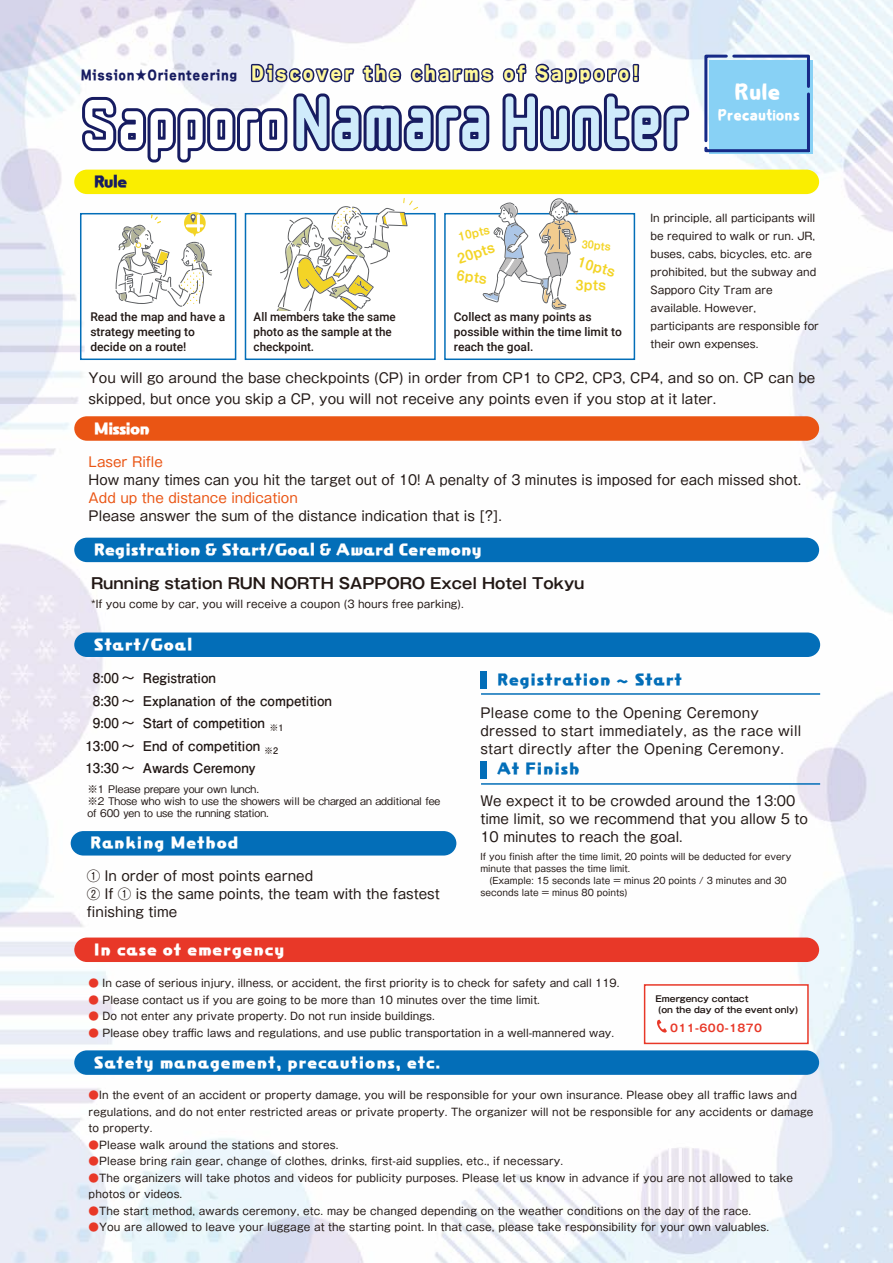
<style>
.page{position:relative;width:893px;height:1263px;background:#fff}
.page>*{position:absolute;margin:0;border:0;box-sizing:border-box;transform-origin:0 0}
.t1{font:76.35px "Monomaniac One";letter-spacing:.04em;color:#cfebfb;scale:.87 1}
.t2{font:20.4px "Akakane Std EB";color:#fff}
.t3{font:18.45px "Wanpaku Ruika 08";letter-spacing:.18em;color:#fff89b;scale:.88 1}
.t4{font:15px "Kurokane Std EB";letter-spacing:.06em;color:#fff}
.t5{font:700 15px "Gothic MB101 Pro De";color:#221815}
.t6{font:15px "Kurokane Std EB";letter-spacing:.02em;color:#fff}
.t7{font:15px "Kurokane Std EB";letter-spacing:.06em;color:#036eb8}
.t8{font:15px "Kurokane Std EB";letter-spacing:-.06em;color:#fff}
.t9{font:15px "Kurokane Std EB";color:#171c61}
.t10{font:14.25px "Akakane Std EB";color:#fff;scale:.93 1}
.t11{font:13.5px/18px "Gothic MB101 Pr 5";color:#221815}
.t12{font:700 13.5px/22.5px "Futo Go B101 Pro";color:#221815;text-align:center}
.t13{font:13.5px/18px "Gothic MB101 Pr 5";letter-spacing:.02em;color:#221815}
.t14{font:13.5px "Gothic MB101 Pr 5";color:#ea5514}
.t15{font:700 12.6px "Shin M Go Pro De";color:#f3d426}
.t16{font:500 12px/15px "Roboto";color:#221815}
.t17{font:10.5px/18px "Gothic MB101 Pr 5";letter-spacing:.01em;color:#221815}
.t18{font:500 10.5px/12px "Gothic BBB Pro";color:#221815}
.t19{font:700 10.5px "Gothic MB101 Pro De";letter-spacing:.04em;color:#e83828}
.t20{font:700 10.5px "Shin M Go Pro De";color:#f3d426}
.t21{font:700 9.75px "Shin M Go Pro De";color:#f3d426}
.t22{font:9px/12px "Gothic MB101 Pr 5";color:#221815}
.t23{font:700 9px "Futo Go B101 Pro";color:#221815}
.t24{font:700 8.55px/10.9px "Gothic MB101 Pro De";color:#221815}
.s1{font-size:13.2px;color:#171c61}
.s2{font-size:71.25px;color:#fff}
.s3{color:#e83828}
</style>
<div class="page">
<img style="left:0;top:0;width:893px;height:1263px">
<div style="left:74px;top:538px;width:745px;height:24px;background:#036eb8"></div>
<svg style="left:74px;top:1050px;width:745px;height:25px;background:#0971b9"></svg>
<svg style="left:74px;top:416px;width:745px;height:25px;background:#ea591a"></svg>
<div style="left:710px;top:60px;width:103px;height:94px;background:#88d1f5"></div>
<div style="left:704px;top:55px;width:106px;height:97px;border:3px dashed #172a88"></div>
<div style="left:449px;top:218px;width:190px;height:145px;background:#fff"></div>
<div style="left:85px;top:218px;width:155px;height:145px;background:#fff"></div>
<div style="left:250px;top:218px;width:189px;height:145px;background:#fff"></div>
<div style="left:444px;top:213px;width:191px;height:147px;border:2px solid #036eb8"></div>
<div style="left:74px;top:937px;width:745px;height:25px;background:#e83828"></div>
<div style="left:644px;top:984px;width:165px;height:60px;background:#fff;border:2px solid #e83828"></div>
<svg style="left:657px;top:1019px;width:10px;height:14px"></svg>
<div style="left:80px;top:213px;width:156px;height:147px;border:2px solid #036eb8"></div>
<div style="left:245px;top:213px;width:191px;height:147px;border:2px solid #036eb8"></div>
<svg style="left:74px;top:62px;width:745px;height:248px"></svg>
<div style="left:74px;top:632px;width:746px;height:25px;background:#036eb8"></div>
<div style="left:71px;top:831px;width:385px;height:24px;background:#036eb8"></div>
<hr style="left:481px;top:693px;width:339px;height:2px;background:#036eb8">
<hr style="left:481px;top:783px;width:339px;height:2px;background:#036eb8">
<div style="left:480px;top:671px;width:7px;height:18px;background:#036eb8"></div>
<div style="left:480px;top:761px;width:7px;height:18px;background:#036eb8"></div>
<h3 class="t3" style="left:81px;top:64px;width:636px"><span class="s1">Mission★Orienteering</span> Discover the charms of Sapporo!</h3>
<h1 class="t1" style="left:83px;top:81px;width:698px"><span class="s2">Sapporo</span>Namara Hunter</h1>
<h3 class="t9" style="left:94px;top:170px;width:35px">Rule</h3>
<h2 class="t2" style="left:734px;top:79px;width:47px">Rule</h2>
<h3 class="t10" style="left:718px;top:107px;width:90px">Precautions</h3>
<p class="t20" style="left:457px;top:228px;width:33px;rotate:-12deg">10pts</p>
<p class="t15" style="left:455px;top:249px;width:40px;rotate:-18deg">20pts</p>
<p class="t15" style="left:458px;top:265px;width:32px;rotate:8deg">6pts</p>
<p class="t21" style="left:582px;top:236px;width:31px;rotate:6deg">30pts</p>
<p class="t15" style="left:581px;top:252px;width:40px;rotate:15deg">10pts</p>
<p class="t15" style="left:576px;top:275px;width:32px;rotate:2deg">3pts</p>
<p class="t16" style="left:90px;top:308px;width:136px">Read the map and have a strategy meeting to decide on a route!</p>
<p class="t16" style="left:254px;top:308px;width:144px">All members take the same photo as the sample at the checkpoint.</p>
<p class="t16" style="left:454px;top:308px;width:170px">Collect as many points as possible within the time limit to reach the goal.</p>
<p class="t17" style="left:650px;top:208px;width:170px">In principle, all participants will be required to walk or run. JR, buses, cabs, bicycles, etc. are prohibited, but the subway and<br>Sapporo City Tram are available. However, participants are responsible for their own expenses.</p>
<p class="t11" style="left:89px;top:366px;width:728px;line-height:21px">You will go around the base checkpoints (CP) in order from CP1 to CP2, CP3, CP4, and so on. CP can be skipped, but once you skip a CP, you will not receive any points even if you stop at it later.</p>
<h3 class="t8" style="left:94px;top:416px;width:58px">Mission</h3>
<p class="t14" style="left:89px;top:451px;width:76px">Laser Rifle</p>
<p class="t11" style="left:89px;top:470px;width:714px">How many times can you hit the target out of 10! A penalty of 3 minutes is imposed for each missed shot.</p>
<p class="t14" style="left:89px;top:487px;width:211px">Add up the distance indication</p>
<p class="t11" style="left:89px;top:506px;width:415px">Please answer the sum of the distance indication that is [?].</p>
<h3 class="t6" style="left:94px;top:538px;width:390px">Registration &amp; Start/Goal &amp; Award Ceremony</h3>
<h3 class="t5" style="left:91px;top:571px;width:495px">Running station RUN NORTH SAPPORO Excel Hotel Tokyu</h3>
<p class="t17" style="left:91px;top:594px;width:374px">*If you come by car, you will receive a coupon (3 hours free parking).</p>
<h3 class="t4" style="left:94px;top:633px;width:100px">Start/Goal</h3>
<p class="t12" style="left:85px;top:665px;width:51px">8:00 ～<br>8:30 ～<br>9:00 ～<br>13:00 ～<br>13:30 ～</p>
<p class="t12" style="left:143px;top:665px;width:191px;text-align:left">Registration<br>Explanation of the competition<br>Start of competition<br>End of competition<br>Awards Ceremony</p>
<p class="t23" style="left:270px;top:720px;width:16px">※1</p>
<p class="t23" style="left:264px;top:743px;width:16px">※2</p>
<p class="t18" style="left:87px;top:781px;width:355px">※1 Please prepare your own lunch.<br>※2 Those who wish to use the showers will be charged an additional fee of 600 yen to use the running station.</p>
<h3 class="t4" style="left:90px;top:831px;width:150px">Ranking Method</h3>
<p class="t11" style="left:87px;top:866px;width:354px">① In order of most points earned<br>② If ① is the same points, the team with the fastest finishing time</p>
<h3 class="t7" style="left:497px;top:668px;width:186px">Registration ~ Start</h3>
<p class="t13" style="left:480px;top:702px;width:322px">Please come to the Opening Ceremony dressed to start immediately, as the race will start directly after the Opening Ceremony.</p>
<h3 class="t7" style="left:497px;top:756px;width:84px">At Finish</h3>
<p class="t11" style="left:480px;top:791px;width:329px">We expect it to be crowded around the 13:00 time limit, so we recommend that you allow 5 to<br>10 minutes to reach the goal.</p>
<p class="t22" style="left:480px;top:850px;width:313px">If you finish after the time limit, 20 points will be deducted for every minute that passes the time limit.<br>　(Example: 15 seconds late = minus 20 points / 3 minutes and 30 seconds late = minus 80 points)</p>
<h3 class="t4" style="left:94px;top:938px;width:192px">In case of emergency</h3>
<p class="t17" style="left:89px;top:973px;width:532px"><span class="s3">●</span> In case of serious injury, illness, or accident, the first priority is to check for safety and call 119.</p>
<p class="t17" style="left:89px;top:990px;width:453px"><span class="s3">●</span> Please contact us if you are going to be more than 10 minutes over the time limit.</p>
<p class="t17" style="left:89px;top:1006px;width:348px"><span class="s3">●</span> Do not enter any private property. Do not run inside buildings.</p>
<p class="t17" style="left:89px;top:1023px;width:527px"><span class="s3">●</span> Please obey traffic laws and regulations, and use public transportation in a well-mannered way.</p>
<p class="t24" style="left:658px;top:992px;width:142px;text-indent:-3px">Emergency contact<br>(on the day of the event only)</p>
<p class="t19" style="left:670px;top:1019px;width:94px">011-600-1870</p>
<h3 class="t4" style="left:94px;top:1050px;width:348px">Safety management, precautions, etc.</h3>
<p class="t17" style="left:89px;top:1086px;width:726px;line-height:16.5px"><span class="s3">●</span>In the event of an accident or property damage, you will be responsible for your own insurance. Please obey all traffic laws and regulations, and do not enter restricted areas or private property. The organizer will not be responsible for any accidents or damage to property.</p>
<p class="t17" style="left:89px;top:1134px;width:251px"><span class="s3">●</span>Please walk around the stations and stores.</p>
<p class="t17" style="left:89px;top:1151px;width:476px"><span class="s3">●</span>Please bring rain gear, change of clothes, drinks, first-aid supplies, etc., if necessary.</p>
<p class="t17" style="left:89px;top:1168px;width:706px;line-height:16.5px"><span class="s3">●</span>The organizers will take photos and videos for publicity purposes. Please let us know in advance if you are not allowed to take photos or videos.</p>
<p class="t17" style="left:89px;top:1200px;width:664px"><span class="s3">●</span>The start method, awards ceremony, etc. may be changed depending on the weather conditions on the day of the race.</p>
<p class="t17" style="left:89px;top:1217px;width:682px"><span class="s3">●</span>You are allowed to leave your luggage at the starting point. In that case, please take responsibility for your own valuables.</p>
</div>
